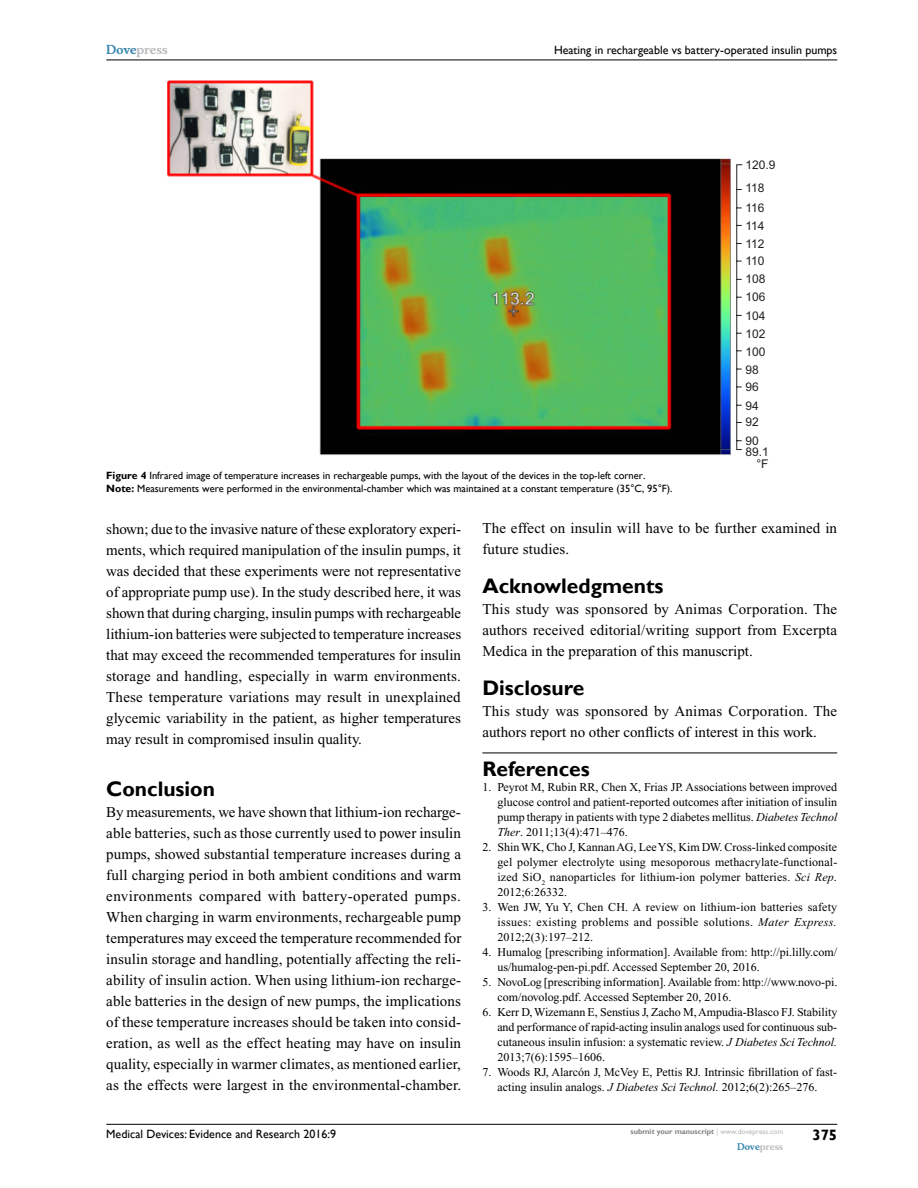
<style>
.page{position:relative;width:918px;height:1188px;background:#fff}
.page>*{position:absolute;margin:0;border:0;box-sizing:border-box;transform-origin:0 0}
.t1{font:700 21px "Gill Sans";color:#000}
.t2{font:15px/21px "Times New Roman";letter-spacing:.01em;color:#000;text-align:justify}
.t3{font:700 15px "Gill Sans";color:#000}
.t4{font:12px/15px "Times New Roman";color:#000;text-align:justify}
.t5{font:12px "Gill Sans";color:#000}
.t6{font:12px/17.9px "Arial";color:#231f20}
.t7{font:700 12px "Musee";color:#b8babc}
.t8{font:10.5px/13.5px "Gill Sans";color:#000}
.t9{font:700 9px "Musee";color:#b8babc}
.t10{font:700 7.5px "Gill Sans";color:#808285}
.s1{color:#3785ad}
.s2{font-weight:700}
.s3{font-style:italic}
.s4{font-weight:400;color:#b8babc}
</style>
<div class="page">
<hr style="left:106px;top:1124px;width:731px;height:1px;background:#000">
<hr style="left:106px;top:60px;width:731px;height:1px;background:#000">
<hr style="left:482px;top:753px;width:355px;height:1px;background:#000">
<img style="left:167px;top:81px;width:563px;height:374px">
<svg style="left:736px;top:164px;width:7px;height:286px"></svg>
<p class="t7" style="left:106px;top:43px;width:63px"><span class="s1">Dove</span>press</p>
<p class="t5" style="left:554px;top:43px;width:285px">Heating in rechargeable vs battery-operated insulin pumps</p>
<p class="t6" style="left:746px;top:153px;width:32px;line-height:22.6px">120.9<br>118</p>
<p class="t6" style="left:746px;top:198px;width:21px;line-height:18.3px;text-align:justify">116<br>114<br>112</p>
<p class="t6" style="left:746px;top:252px;width:22px;text-align:justify">110<br>108<br>106</p>
<p class="t6" style="left:746px;top:307px;width:22px">104<br>102<br>100<br>98<br>96</p>
<p class="t6" style="left:746px;top:398px;width:15px;line-height:15.6px">94<br>92</p>
<p class="t6" style="left:746px;top:432px;width:15px">90</p>
<p class="t6" style="left:746px;top:443px;width:25px">89.1</p>
<p class="t6" style="left:756px;top:454px;width:14px">°F</p>
<p class="t8" style="left:106px;top:469px;width:568px"><span class="s2">Figure 4</span> Infrared image of temperature increases in rechargeable pumps, with the layout of the devices in the top-left corner.<br><span class="s2">Note:</span> Measurements were performed in the environmental-chamber which was maintained at a constant temperature (35°C, 95°F).</p>
<p class="t2" style="left:106px;top:518px;width:357px">shown; due to the invasive nature of these exploratory experi&shy;ments, which required manipulation of the insulin pumps, it was decided that these experiments were not representative of appropriate pump use). In the study described here, it was shown that during charging, insulin pumps with rechargeable lithium-ion batteries were subjected to temperature increases that may exceed the recommended temperatures for insulin storage and handling, especially in warm environments.<br>These temperature variations may result in unexplained glycemic variability in the patient, as higher temperatures may result in compromised insulin quality.</p>
<h1 class="t1" style="left:106px;top:776px;width:110px">Conclusion</h1>
<p class="t2" style="left:106px;top:802px;width:357px">By measurements, we have shown that lithium-ion recharge&shy;able batteries, such as those currently used to power insulin pumps, showed substantial temperature increases during a full charging period in both ambient conditions and warm environments compared with battery-operated pumps.<br>When charging in warm environments, rechargeable pump temperatures may exceed the temperature recommended for insulin storage and handling, potentially affecting the reli&shy;ability of insulin action. When using lithium-ion recharge&shy;able batteries in the design of new pumps, the implications of these temperature increases should be taken into consid&shy;eration, as well as the effect heating may have on insulin quality, especially in warmer climates, as mentioned earlier, as the effects were largest in the environmental-chamber.</p>
<p class="t2" style="left:482px;top:517px;width:356px">The effect on insulin will have to be further examined in future studies.</p>
<h1 class="t1" style="left:482px;top:573px;width:183px">Acknowledgments</h1>
<p class="t2" style="left:482px;top:598px;width:356px">This study was sponsored by Animas Corporation. The authors received editorial/writing support from Excerpta Medica in the preparation of this manuscript.</p>
<h1 class="t1" style="left:482px;top:675px;width:103px">Disclosure</h1>
<p class="t2" style="left:482px;top:700px;width:356px">This study was sponsored by Animas Corporation. The authors report no other conflicts of interest in this work.</p>
<h1 class="t1" style="left:482px;top:756px;width:109px">References</h1>
<p class="t4" style="left:497px;top:779px;width:341px;text-indent:-15px">1. Peyrot M, Rubin RR, Chen X, Frias JP. Associations between improved glucose control and patient-reported outcomes after initiation of insulin pump therapy in patients with type 2 diabetes mellitus. <span class="s3">Diabetes Technol Ther</span>. 2011;13(4):471–476.</p>
<p class="t4" style="left:497px;top:839px;width:342px;text-indent:-15px">2. Shin WK, Cho J, Kannan AG, Lee YS, Kim DW. Cross-linked composite gel polymer electrolyte using mesoporous methacrylate-functional&shy;ized SiO<sub>2</sub> nanoparticles for lithium-ion polymer batteries. <span class="s3">Sci Rep</span>.<br>2012;6:26332.</p>
<p class="t4" style="left:497px;top:899px;width:341px;text-indent:-15px">3. Wen JW, Yu Y, Chen CH. A review on lithium-ion batteries safety issues: existing problems and possible solutions. <span class="s3">Mater Express.<br></span>2012;2(3):197–212.</p>
<p class="t4" style="left:497px;top:944px;width:341px;text-indent:-15px">4. Humalog [prescribing information]. Available from: http://pi.lilly.com/ us/humalog-pen-pi.pdf. Accessed September 20, 2016.</p>
<p class="t4" style="left:497px;top:974px;width:341px;text-indent:-15px">5. NovoLog [prescribing information]. Available from: http://www.novo-pi. com/novolog.pdf. Accessed September 20, 2016.</p>
<p class="t4" style="left:497px;top:1004px;width:342px;text-indent:-15px">6. Kerr D, Wizemann E, Senstius J, Zacho M, Ampudia-Blasco FJ. Stability and performance of rapid-acting insulin analogs used for continuous sub&shy;cutaneous insulin infusion: a systematic review. <span class="s3">J Diabetes Sci Technol.<br></span>2013;7(6):1595–1606.</p>
<p class="t4" style="left:482px;top:1064px;width:356px;text-align:center">7. Woods RJ, Alarcón J, McVey E, Pettis RJ. Intrinsic fibrillation of fast&shy;acting insulin analogs. <span class="s3">J Diabetes Sci Technol.</span> 2012;6(2):265–276.</p>
<p class="t5" style="left:106px;top:1127px;width:231px">Medical Devices: Evidence and Research 2016:9</p>
<p class="t10" style="left:631px;top:1127px;width:154px">submit your manuscript <span class="s4">| www.dovepress.com</span></p>
<p class="t9" style="left:737px;top:1141px;width:48px"><span class="s1">Dove</span>press</p>
<p class="t3" style="left:812px;top:1126px;width:26px">375</p>
</div>
